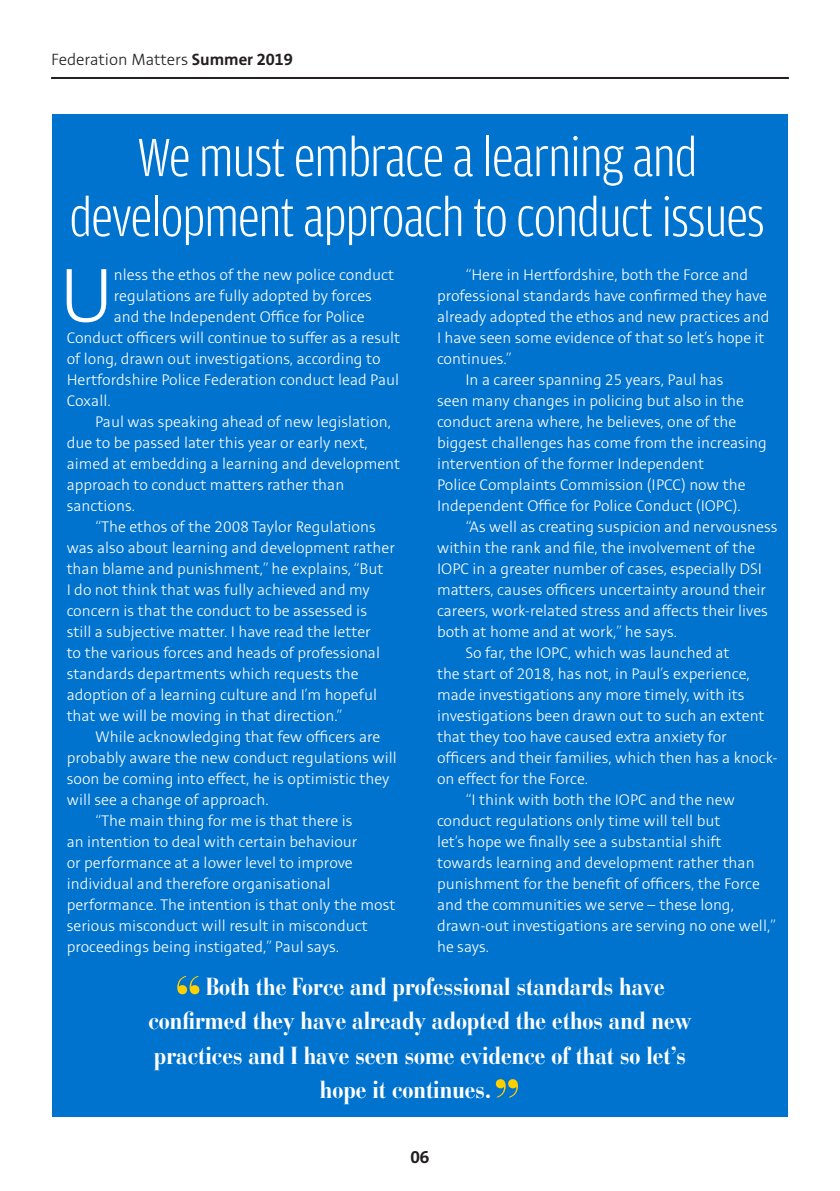
<style>
.page{position:relative;width:840px;height:1191px;background:#fff}
.page>*{position:absolute;margin:0;border:0;box-sizing:border-box;transform-origin:0 0}
.t1{font:300 84.6px "Stinnes Sans";color:#fff}
.t2{font:700 condensed 62.4px "Bauer Bodoni BT";color:#ffd000}
.t3{font:300 57px/60px "Amplitude Cond";letter-spacing:-.02em;color:#fff;text-align:center}
.t4{font:700 condensed 25.8px "Bauer Bodoni BT";color:#fff}
.t5{font:700 19px "Stinnes Sans";color:#231f20}
.t6{font:300 18px "Stinnes Sans";color:#231f20}
.t7{font:300 17px/21px "Stinnes Sans";color:#fff}
.s1{font-weight:700}
</style>
<div class="page">
<hr style="left:51px;top:77px;width:737px;height:2px;background:#231f20">
<div style="left:52px;top:114px;width:735px;height:1002px;background:#0073ce"></div>
<p class="t6" style="left:51px;top:51px;width:243px">Federation Matters <span class="s1">Summer 2019</span></p>
<p class="t3" style="left:69px;top:127px;width:696px">We must embrace a learning and development approach to conduct issues</p>
<p class="t7" style="left:437px;top:265px;width:334px;text-indent:28px">“Here in Hertfordshire, both the Force and professional standards have confirmed they have already adopted the ethos and new practices and I have seen some evidence of that so let’s hope it continues.”</p>
<p class="t7" style="left:437px;top:370px;width:331px;text-indent:28px">In a career spanning 25 years, Paul has<br>seen many changes in policing but also in the conduct arena where, he believes, one of the biggest challenges has come from the increasing intervention of the former Independent<br>Police Complaints Commission (IPCC) now the Independent Office for Police Conduct (IOPC).</p>
<p class="t7" style="left:437px;top:517px;width:342px;text-indent:28px">“As well as creating suspicion and nervousness within the rank and file, the involvement of the IOPC in a greater number of cases, especially DSI matters, causes officers uncertainty around their careers, work-related stress and affects their lives both at home and at work,” he says.</p>
<p class="t7" style="left:437px;top:643px;width:342px;text-indent:28px">So far, the IOPC, which was launched at<br>the start of 2018, has not, in Paul’s experience, made investigations any more timely, with its investigations been drawn out to such an extent that they too have caused extra anxiety for officers and their families, which then has a knock&shy;on effect for the Force.</p>
<p class="t7" style="left:437px;top:790px;width:340px;text-indent:28px">“I think with both the IOPC and the new conduct regulations only time will tell but<br>let’s hope we finally see a substantial shift towards learning and development rather than punishment for the benefit of officers, the Force and the communities we serve – these long, drawn-out investigations are serving no one well,” he says.</p>
<p class="t1" style="left:59px;top:256px;width:56px">U</p>
<p class="t7" style="left:114px;top:265px;width:281px">nless the ethos of the new police conduct</p>
<p class="t7" style="left:114px;top:286px;width:259px">regulations are fully adopted by forces</p>
<p class="t7" style="left:114px;top:307px;width:252px">and the Independent Office for Police</p>
<p class="t7" style="left:67px;top:328px;width:335px">Conduct officers will continue to suffer as a result</p>
<p class="t7" style="left:67px;top:349px;width:315px">of long, drawn out investigations, according to</p>
<p class="t7" style="left:67px;top:370px;width:334px">Hertfordshire Police Federation conduct lead Paul</p>
<p class="t7" style="left:67px;top:391px;width:45px">Coxall.</p>
<p class="t7" style="left:67px;top:412px;width:335px;text-indent:28px">Paul was speaking ahead of new legislation, due to be passed later this year or early next, aimed at embedding a learning and development approach to conduct matters rather than sanctions.</p>
<p class="t7" style="left:67px;top:517px;width:329px;text-indent:28px">“The ethos of the 2008 Taylor Regulations was also about learning and development rather than blame and punishment,” he explains, “But<br>I do not think that was fully achieved and my concern is that the conduct to be assessed is still a subjective matter. I have read the letter<br>to the various forces and heads of professional standards departments which requests the adoption of a learning culture and I’m hopeful that we will be moving in that direction.”</p>
<p class="t7" style="left:67px;top:727px;width:331px;text-indent:28px">While acknowledging that few officers are probably aware the new conduct regulations will soon be coming into effect, he is optimistic they will see a change of approach.</p>
<p class="t7" style="left:67px;top:811px;width:330px;text-indent:28px">“The main thing for me is that there is<br>an intention to deal with certain behaviour<br>or performance at a lower level to improve individual and therefore organisational performance. The intention is that only the most serious misconduct will result in misconduct proceedings being instigated,” Paul says.</p>
<p class="t2" style="left:175px;top:958px;width:28px">“</p>
<p class="t4" style="left:206px;top:970px;width:460px">Both the Force and professional standards have</p>
<p class="t4" style="left:148px;top:1004px;width:544px">confirmed they have already adopted the ethos and new</p>
<p class="t4" style="left:154px;top:1038px;width:533px">practices and I have seen some evidence of that so let’s</p>
<p class="t4" style="left:319px;top:1073px;width:172px">hope it continues.</p>
<p class="t2" style="left:493px;top:1061px;width:28px">”</p>
<p class="t5" style="left:410px;top:1148px;width:20px">06</p>
</div>
